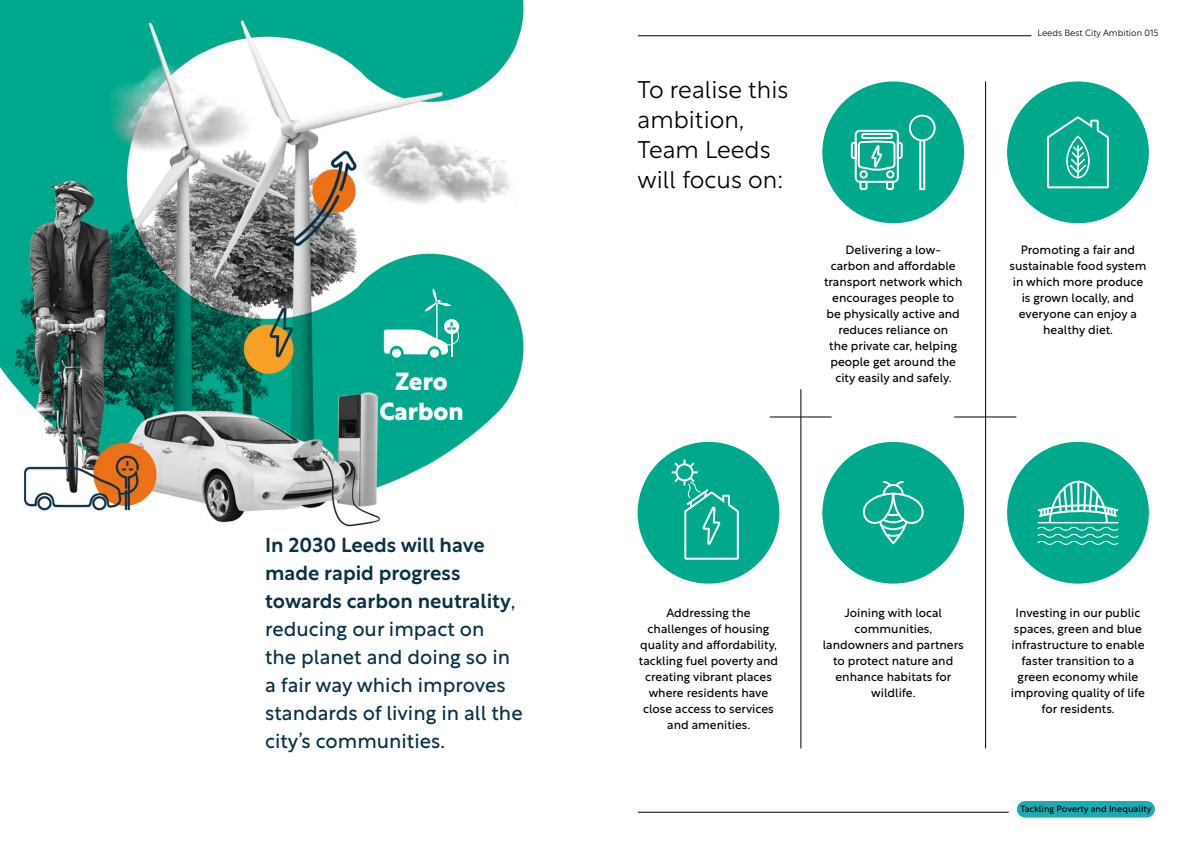
<style>
.page{position:relative;width:1191px;height:842px;background:#fff}
.page>*{position:absolute;margin:0;border:0;box-sizing:border-box;transform-origin:0 0}
.t1{font:700 24.3px/29.1px "Rustica";letter-spacing:-.005em;color:#fff;text-align:center}
.t2{font:300 24px/30px "Rustica";color:#000}
.t3{font:20px/28px "Rustica";color:#0a3247}
.t4{font:12px/16px "Rustica";color:#000;text-align:center}
.t5{font:9px "Rustica";color:#000}
.t6{font:300 9px "Rustica";color:#000}
.s1{font-weight:500}
</style>
<div class="page">
<div style="left:1017px;top:801px;width:138px;height:16px;background:#1cacaf;border-radius:8px"></div>
<hr style="left:160px;top:36px;width:871px;height:1px;background:#000">
<hr style="left:276px;top:812px;width:732px;height:1px;background:#000">
<div style="left:160px;top:22px;width:477px;height:28px;background:#fff"></div>
<img style="left:0;top:0;width:524px;height:527px">
<div style="left:160px;top:801px;width:477px;height:28px;background:#fff"></div>
<div style="left:637px;top:442px;width:142px;height:142px;background:#00a98c;border-radius:50%"></div>
<div style="left:822px;top:81px;width:142px;height:142px;background:#00a98c;border-radius:50%"></div>
<div style="left:822px;top:442px;width:142px;height:142px;background:#00a98c;border-radius:50%"></div>
<div style="left:1007px;top:81px;width:141px;height:142px;background:#00a98c;border-radius:50%"></div>
<hr style="left:800px;top:389px;width:1px;height:359px;background:#000">
<hr style="left:985px;top:81px;width:1px;height:667px;background:#000">
<hr style="left:954px;top:417px;width:62px;height:1px;background:#000">
<hr style="left:769px;top:417px;width:62px;height:1px;background:#000">
<div style="left:919px;top:138px;width:6px;height:52px;border:2px solid #fff"></div>
<div style="left:909px;top:115px;width:26px;height:26px;border:2px solid #fff;border-radius:50%"></div>
<svg style="left:850px;top:129px;width:53px;height:62px"></svg>
<svg style="left:1047px;top:116px;width:62px;height:73px"></svg>
<div style="left:1007px;top:442px;width:141px;height:142px;background:#00a98c;border-radius:50%"></div>
<svg style="left:1037px;top:480px;width:82px;height:65px"></svg>
<hr style="left:1037px;top:522px;width:81px;height:1px;background:#fff">
<svg style="left:671px;top:459px;width:68px;height:101px"></svg>
<div style="left:430px;top:349px;width:9px;height:9px;background:#fff;border-radius:50%"></div>
<div style="left:392px;top:349px;width:9px;height:9px;background:#fff;border-radius:50%"></div>
<svg style="left:384px;top:288px;width:79px;height:67px"></svg>
<hr style="left:450px;top:333px;width:2px;height:23px;background:#fff">
<svg style="left:862px;top:481px;width:62px;height:64px"></svg>
<p class="t1" style="left:379px;top:365px;width:86px">Zero<br>Carbon</p>
<p class="t3" style="left:265px;top:529px;width:259px"><span class="s1">In 2030 Leeds will have made rapid progress towards carbon neutrality</span>, reducing our impact on<br>the planet and doing so in a fair way which improves standards of living in all the city’s communities.</p>
<p class="t2" style="left:637px;top:72px;width:152px">To realise this ambition,<br>Team Leeds will focus on:</p>
<p class="t4" style="left:824px;top:240px;width:140px">Delivering a low-<br>carbon and affordable transport network which encourages people to be physically active and reduces reliance on<br>the private car, helping people get around the city easily and safely.</p>
<p class="t6" style="left:1037px;top:25px;width:122px">Leeds Best City Ambition 015</p>
<p class="t4" style="left:1009px;top:240px;width:138px">Promoting a fair and sustainable food system in which more produce is grown locally, and everyone can enjoy a healthy diet.</p>
<p class="t4" style="left:639px;top:603px;width:141px">Addressing the challenges of housing quality and affordability, tackling fuel poverty and creating vibrant places where residents have close access to services and amenities.</p>
<p class="t4" style="left:822px;top:603px;width:142px">Joining with local communities, landowners and partners to protect nature and enhance habitats for wildlife.</p>
<p class="t4" style="left:1011px;top:603px;width:135px">Investing in our public spaces, green and blue infrastructure to enable faster transition to a green economy while improving quality of life for residents.</p>
<p class="t5" style="left:1020px;top:801px;width:133px">Tackling Poverty and Inequality</p>
</div>
